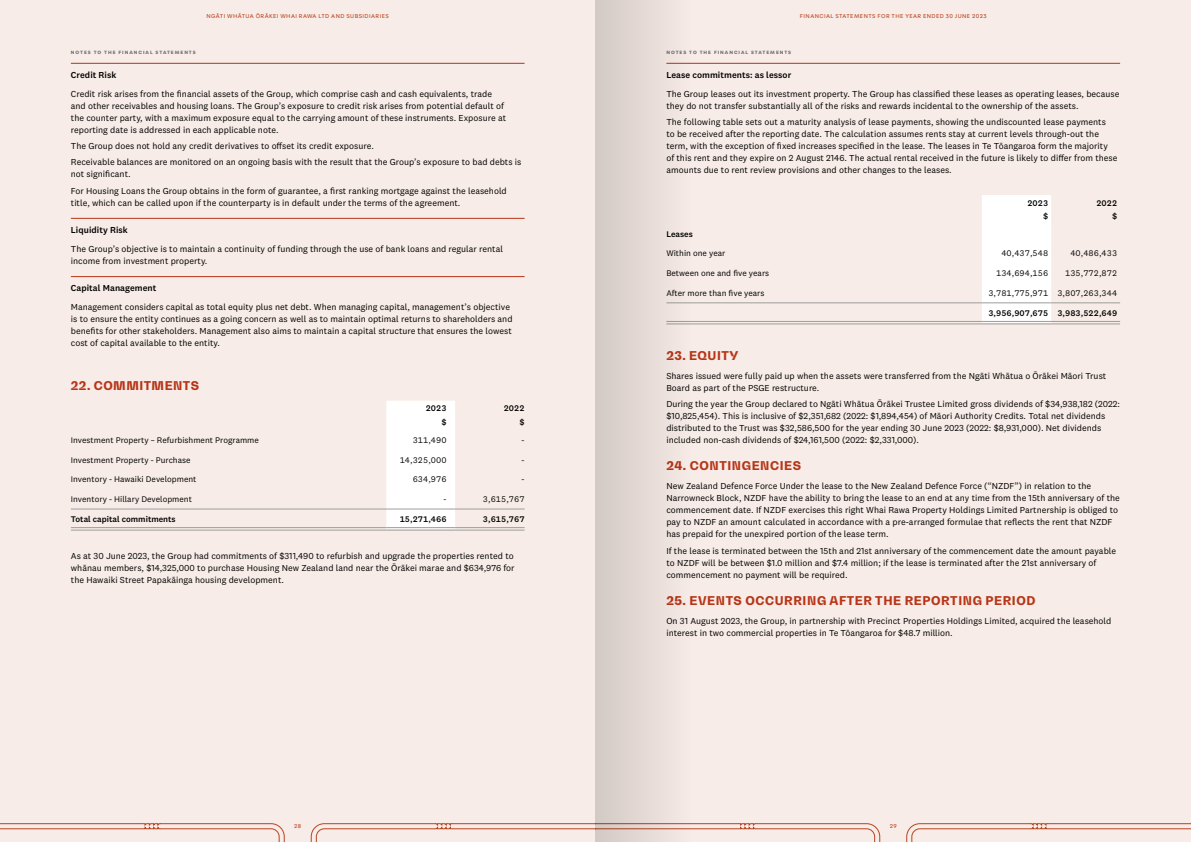
<style>
.page{position:relative;width:1191px;height:842px;background:#fff}
.page>*{position:absolute;margin:0;border:0;box-sizing:border-box;transform-origin:0 0}
.t1{font:800 12px "Bw Gradual";letter-spacing:.05em;color:#b83518}
.t2{font:9px/12px "National 2";color:#000}
.t3{font:500 9px "National 2";letter-spacing:.005em;color:#000}
.t4{font:8.5px "National 2";color:#000}
.t5{font:500 8.5px/13.8px "National 2";color:#000;text-align:right}
.t6{font:6px "Fabriga";letter-spacing:.07em;color:#b94420}
.t7{font:700 5px "Fabriga";letter-spacing:.2em;color:#706f6f}
</style>
<div class="page">
<div style="left:0;top:0;width:595px;height:842px;background:#f7ece7"></div>
<div style="left:587px;top:0;width:604px;height:842px;background:#f7ece7"></div>
<svg style="left:0;top:823px;width:595px;height:19px"></svg>
<svg style="left:692px;top:823px;width:499px;height:19px"></svg>
<hr style="left:71px;top:63px;width:453px;height:1px;background:#b83518">
<hr style="left:71px;top:218px;width:453px;height:1px;background:#b83518">
<hr style="left:71px;top:276px;width:453px;height:1px;background:#b83518">
<div style="left:386px;top:401px;width:69px;height:126px;background:#fff"></div>
<hr style="left:71px;top:509px;width:315px;height:1px;background:#9d9d9c">
<hr style="left:386px;top:509px;width:69px;height:1px;background:#9d9d9c">
<hr style="left:455px;top:509px;width:69px;height:1px;background:#9d9d9c">
<hr style="left:71px;top:527px;width:315px;height:1px;background:#9d9d9c">
<hr style="left:71px;top:530px;width:315px;height:1px;background:#9d9d9c">
<hr style="left:386px;top:527px;width:69px;height:1px;background:#9d9d9c">
<hr style="left:386px;top:530px;width:69px;height:1px;background:#9d9d9c">
<hr style="left:455px;top:527px;width:69px;height:1px;background:#9d9d9c">
<hr style="left:455px;top:530px;width:69px;height:1px;background:#9d9d9c">
<hr style="left:666px;top:63px;width:454px;height:1px;background:#b83518">
<div style="left:981px;top:195px;width:70px;height:128px;background:#fff"></div>
<hr style="left:666px;top:303px;width:315px;height:1px;background:#9d9d9c">
<hr style="left:981px;top:303px;width:70px;height:1px;background:#9d9d9c">
<hr style="left:1051px;top:303px;width:69px;height:1px;background:#9d9d9c">
<hr style="left:666px;top:321px;width:315px;height:1px;background:#9d9d9c">
<hr style="left:666px;top:324px;width:315px;height:1px;background:#9d9d9c">
<hr style="left:981px;top:321px;width:70px;height:1px;background:#9d9d9c">
<hr style="left:981px;top:324px;width:70px;height:1px;background:#9d9d9c">
<hr style="left:1051px;top:321px;width:69px;height:1px;background:#9d9d9c">
<hr style="left:1051px;top:324px;width:69px;height:1px;background:#9d9d9c">
<div style="left:595px;top:0;width:97px;height:842px;background:linear-gradient(to right,#d2c8c4,#f6eae5)"></div>
<p class="t6" style="left:207px;top:12px;width:184px">NGĀTI WHĀTUA ŌRĀKEI WHAI RAWA LTD AND SUBSIDIARIES</p>
<p class="t6" style="left:800px;top:12px;width:188px">FINANCIAL STATEMENTS FOR THE YEAR ENDED 30 JUNE 2023</p>
<p class="t7" style="left:71px;top:49px;width:126px">NOTES TO THE FINANCIAL STATEMENTS</p>
<p class="t7" style="left:666px;top:49px;width:126px">NOTES TO THE FINANCIAL STATEMENTS</p>
<p class="t3" style="left:71px;top:69px;width:47px">Credit Risk</p>
<p class="t2" style="left:71px;top:88px;width:437px">Credit risk arises from the financial assets of the Group, which comprise cash and cash equivalents, trade and other receivables and housing loans. The Group’s exposure to credit risk arises from potential default of the counter party, with a maximum exposure equal to the carrying amount of these instruments. Exposure at reporting date is addressed in each applicable note.</p>
<p class="t2" style="left:71px;top:138px;width:452px;line-height:16.3px">The Group does not hold any credit derivatives to offset its credit exposure.<br>Receivable balances are monitored on an ongoing basis with the result that the Group’s exposure to bad debts is</p>
<p class="t2" style="left:71px;top:166px;width:437px;line-height:16.3px">not significant.<br>For Housing Loans the Group obtains in the form of guarantee, a first ranking mortgage against the leasehold</p>
<p class="t2" style="left:71px;top:196px;width:391px">title, which can be called upon if the counterparty is in default under the terms of the agreement.</p>
<p class="t3" style="left:71px;top:224px;width:58px">Liquidity Risk</p>
<p class="t2" style="left:71px;top:243px;width:434px">The Group’s objective is to maintain a continuity of funding through the use of bank loans and regular rental income from investment property.</p>
<p class="t3" style="left:71px;top:282px;width:87px">Capital Management</p>
<p class="t2" style="left:71px;top:301px;width:443px">Management considers capital as total equity plus net debt. When managing capital, management’s objective is to ensure the entity continues as a going concern as well as to maintain optimal returns to shareholders and benefits for other stakeholders. Management also aims to maintain a capital structure that ensures the lowest cost of capital available to the entity.</p>
<h1 class="t1" style="left:71px;top:377px;width:130px">22. COMMITMENTS</h1>
<p class="t5" style="left:426px;top:402px;width:22px">2023 $</p>
<p class="t5" style="left:504px;top:402px;width:22px">2022 $</p>
<p class="t4" style="left:71px;top:435px;width:189px">Investment Property – Refurbishment Programme</p>
<p class="t4" style="left:413px;top:435px;width:35px">311,490</p>
<p class="t4" style="left:521px;top:435px;width:4px">-</p>
<p class="t4" style="left:71px;top:455px;width:121px">Investment Property - Purchase</p>
<p class="t4" style="left:400px;top:455px;width:48px">14,325,000</p>
<p class="t4" style="left:521px;top:455px;width:4px">-</p>
<p class="t4" style="left:71px;top:474px;width:127px">Inventory - Hawaiki Development</p>
<p class="t4" style="left:413px;top:474px;width:35px">634,976</p>
<p class="t4" style="left:521px;top:474px;width:4px">-</p>
<p class="t4" style="left:71px;top:494px;width:123px">Inventory - Hillary Development</p>
<p class="t4" style="left:443px;top:494px;width:4px">-</p>
<p class="t4" style="left:483px;top:494px;width:43px">3,615,767</p>
<p class="t5" style="left:71px;top:512px;width:106px">Total capital commitments</p>
<p class="t5" style="left:400px;top:512px;width:48px">15,271,466</p>
<p class="t5" style="left:483px;top:512px;width:43px">3,615,767</p>
<p class="t2" style="left:71px;top:550px;width:445px;text-align:justify">As at 30 June 2023, the Group had commitments of $311,490 to refurbish and upgrade the properties rented to whānau members, $14,325,000 to purchase Housing New Zealand land near the Ōrākei marae and $634,976 for the Hawaiki Street Papakāinga housing development.</p>
<p class="t3" style="left:666px;top:69px;width:126px">Lease commitments: as lessor</p>
<p class="t2" style="left:666px;top:88px;width:454px">The Group leases out its investment property. The Group has classified these leases as operating leases, because they do not transfer substantially all of the risks and rewards incidental to the ownership of the assets.</p>
<p class="t2" style="left:666px;top:116px;width:452px">The following table sets out a maturity analysis of lease payments, showing the undiscounted lease payments<br>to be received after the reporting date. The calculation assumes rents stay at current levels through-out the term, with the exception of fixed increases specified in the lease. The leases in Te Tōangaroa form the majority of this rent and they expire on 2 August 2146. The actual rental received in the future is likely to differ from these amounts due to rent review provisions and other changes to the leases.</p>
<p class="t5" style="left:1027px;top:196px;width:22px">2023 $</p>
<p class="t5" style="left:1096px;top:196px;width:22px">2022 $</p>
<p class="t5" style="left:666px;top:227px;width:28px">Leases</p>
<p class="t4" style="left:666px;top:248px;width:60px">Within one year</p>
<p class="t4" style="left:1001px;top:248px;width:48px">40,437,548</p>
<p class="t4" style="left:1070px;top:248px;width:48px">40,486,433</p>
<p class="t4" style="left:666px;top:268px;width:104px">Between one and five years</p>
<p class="t4" style="left:996px;top:268px;width:54px">134,694,156</p>
<p class="t4" style="left:1065px;top:268px;width:54px">135,772,872</p>
<p class="t4" style="left:666px;top:288px;width:100px">After more than five years</p>
<p class="t4" style="left:988px;top:288px;width:130px">3,781,775,971 3,807,263,344</p>
<p class="t5" style="left:988px;top:306px;width:130px">3,956,907,675 3,983,522,649</p>
<h1 class="t1" style="left:666px;top:347px;width:73px">23. EQUITY</h1>
<p class="t2" style="left:666px;top:370px;width:441px">Shares issued were fully paid up when the assets were transferred from the Ngāti Whātua o Ōrākei Māori Trust<br>Board as part of the PSGE restructure.</p>
<p class="t2" style="left:666px;top:398px;width:455px">During the year the Group declared to Ngāti Whātua Ōrākei Trustee Limited gross dividends of $34,938,182 (2022: $10,825,454). This is inclusive of $2,351,682 (2022: $1,894,454) of Māori Authority Credits. Total net dividends distributed to the Trust was $32,586,500 for the year ending 30 June 2023 (2022: $8,931,000). Net dividends included non-cash dividends of $24,161,500 (2022: $2,331,000).</p>
<h1 class="t1" style="left:666px;top:458px;width:136px">24. CONTINGENCIES</h1>
<p class="t2" style="left:666px;top:480px;width:455px">New Zealand Defence Force Under the lease to the New Zealand Defence Force (“NZDF”) in relation to the Narrowneck Block, NZDF have the ability to bring the lease to an end at any time from the 15th anniversary of the commencement date. If NZDF exercises this right Whai Rawa Property Holdings Limited Partnership is obliged to pay to NZDF an amount calculated in accordance with a pre-arranged formulae that reflects the rent that NZDF has prepaid for the unexpired portion of the lease term.</p>
<p class="t2" style="left:666px;top:544px;width:451px">If the lease is terminated between the 15th and 21st anniversary of the commencement date the amount payable to NZDF will be between $1.0 million and $7.4 million; if the lease is terminated after the 21st anniversary of commencement no payment will be required.</p>
<h1 class="t1" style="left:666px;top:592px;width:370px">25. EVENTS OCCURRING AFTER THE REPORTING PERIOD</h1>
<p class="t2" style="left:666px;top:615px;width:446px">On 31 August 2023, the Group, in partnership with Precinct Properties Holdings Limited, acquired the leasehold interest in two commercial properties in Te Tōangaroa for $48.7 million.</p>
<p class="t6" style="left:294px;top:822px;width:9px">28</p>
<p class="t6" style="left:889px;top:822px;width:8px">29</p>
</div>
